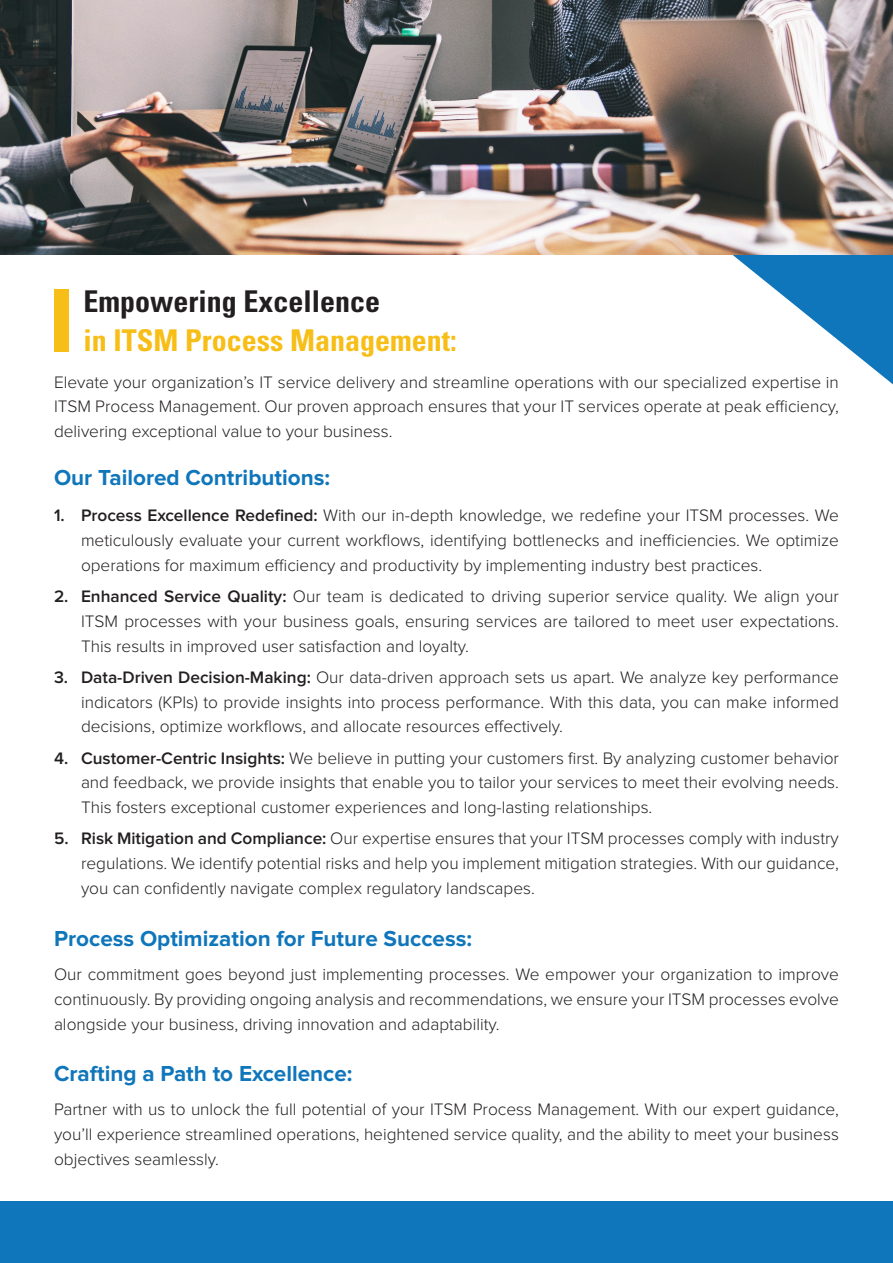
<style>
.page{position:relative;width:893px;height:1263px;background:#fff}
.page>*{position:absolute;margin:0;border:0;box-sizing:border-box;transform-origin:0 0}
.t1{font:700 condensed 30px "Univers LT Std";color:#f7be17}
.t2{font:700 condensed 30px "Univers LT Std";color:#231f20}
.t3{font:700 22.5px "Proxima Nova";color:#0f76bb}
.t4{font:300 17.25px/24.8px "Proxima Nova";color:#231f20;text-align:justify}
.s1{font-weight:600}
</style>
<div class="page">
<div style="left:0;top:1201px;width:893px;height:62px;background:#0f76bb"></div>
<div style="left:54px;top:289px;width:15px;height:62px;background:#f7be17"></div>
<svg style="left:733px;top:255px;width:160px;height:129px"></svg>
<img style="left:0;top:0;width:893px;height:255px">
<p class="t2" style="left:83px;top:283px;width:298px">Empowering Excellence</p>
<p class="t1" style="left:83px;top:322px;width:375px">in ITSM Process Management:</p>
<p class="t4" style="left:54px;top:370px;width:786px">Elevate your organization’s IT service delivery and streamline operations with our specialized expertise in ITSM Process Management. Our proven approach ensures that your IT services operate at peak efficiency, delivering exceptional value to your business.</p>
<p class="t3" style="left:54px;top:465px;width:278px">Our Tailored Contributions:</p>
<p class="t4" style="left:81px;top:504px;width:759px;text-indent:-27px"><span class="s1">1. Process Excellence Redefined:</span> With our in-depth knowledge, we redefine your ITSM processes. We meticulously evaluate your current workflows, identifying bottlenecks and inefficiencies. We optimize operations for maximum efficiency and productivity by implementing industry best practices.</p>
<p class="t4" style="left:81px;top:584px;width:760px;text-indent:-27px"><span class="s1">2. Enhanced Service Quality:</span> Our team is dedicated to driving superior service quality. We align your ITSM processes with your business goals, ensuring services are tailored to meet user expectations.<br>This results in improved user satisfaction and loyalty.</p>
<p class="t4" style="left:81px;top:665px;width:759px;text-indent:-27px"><span class="s1">3. Data-Driven Decision-Making:</span> Our data-driven approach sets us apart. We analyze key performance indicators (KPIs) to provide insights into process performance. With this data, you can make informed decisions, optimize workflows, and allocate resources effectively.</p>
<p class="t4" style="left:81px;top:746px;width:759px;text-indent:-27px"><span class="s1">4. Customer-Centric Insights:</span> We believe in putting your customers first. By analyzing customer behavior and feedback, we provide insights that enable you to tailor your services to meet their evolving needs.<br>This fosters exceptional customer experiences and long-lasting relationships.</p>
<p class="t4" style="left:81px;top:826px;width:759px;text-indent:-27px"><span class="s1">5. Risk Mitigation and Compliance:</span> Our expertise ensures that your ITSM processes comply with industry regulations. We identify potential risks and help you implement mitigation strategies. With our guidance, you can confidently navigate complex regulatory landscapes.</p>
<p class="t3" style="left:54px;top:925px;width:420px">Process Optimization for Future Success:</p>
<p class="t4" style="left:54px;top:962px;width:786px">Our commitment goes beyond just implementing processes. We empower your organization to improve continuously. By providing ongoing analysis and recommendations, we ensure your ITSM processes evolve alongside your business, driving innovation and adaptability.</p>
<p class="t3" style="left:54px;top:1060px;width:300px">Crafting a Path to Excellence:</p>
<p class="t4" style="left:54px;top:1097px;width:786px">Partner with us to unlock the full potential of your ITSM Process Management. With our expert guidance, you’ll experience streamlined operations, heightened service quality, and the ability to meet your business objectives seamlessly.</p>
</div>
